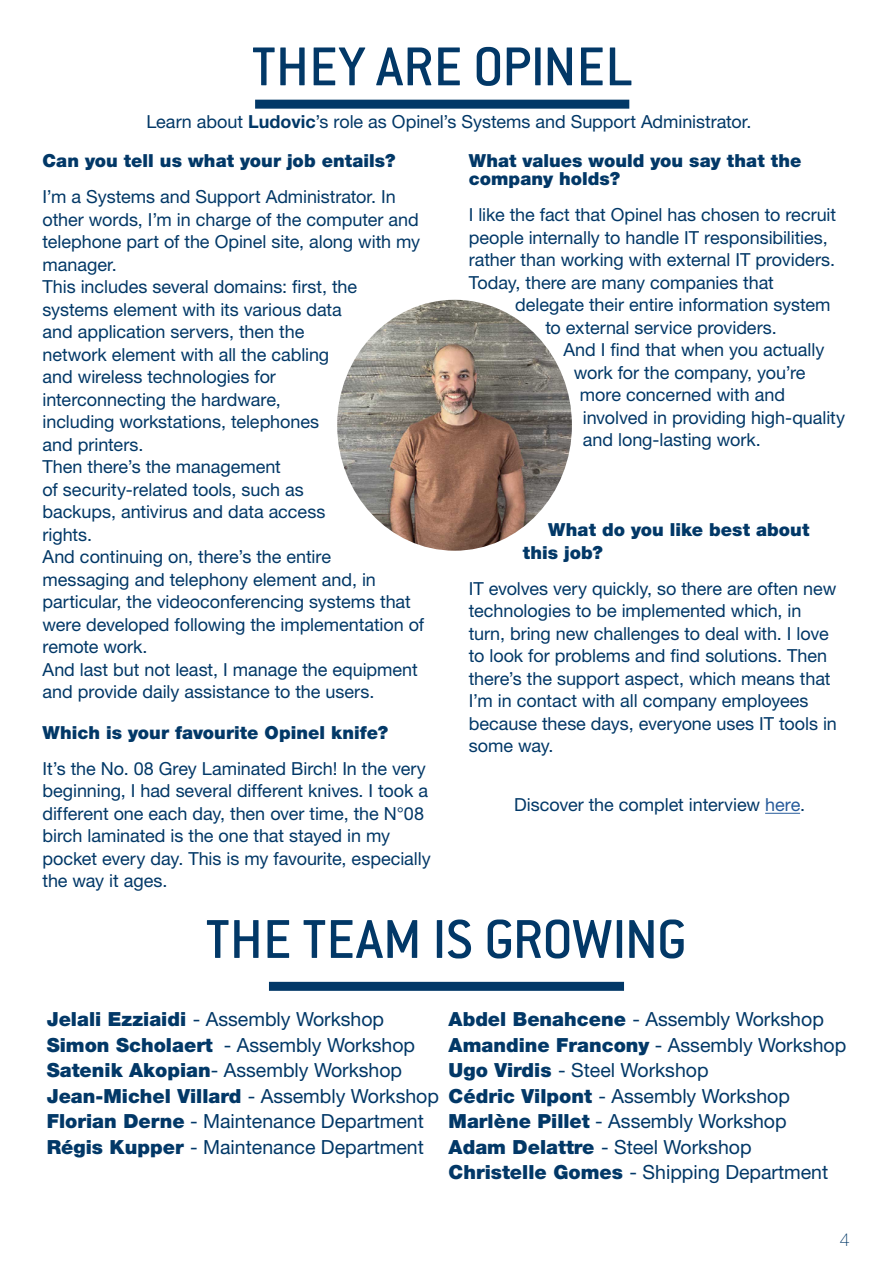
<style>
.page{position:relative;width:893px;height:1263px;background:#fff}
.page>*{position:absolute;margin:0;border:0;box-sizing:border-box;transform-origin:0 0}
.t1{font:500 60px "Conduit ITC Std";color:#023867}
.t2{font:19.5px/25.5px "Helvetica Neue LT Std";color:#023867}
.t3{font:18px/22.5px "Helvetica Neue LT Std";letter-spacing:-.005em;color:#023867}
.t4{font:900 18px/18px "Helvetica Neue LT Std";color:#023867}
.t5{font:100 18px "Helvetica Neue LT Std";color:#023867}
.s1{font-weight:700}
.s2{font-weight:900}
.s3{color:#275b9b}
</style>
<div class="page">
<img style="left:337px;top:300px;width:235px;height:251px">
<div style="left:255px;top:100px;width:374px;height:9px;background:#023867"></div>
<div style="left:269px;top:982px;width:355px;height:9px;background:#023867"></div>
<hr style="left:765px;top:813px;width:35px;height:1px;background:#275b9b">
<h1 class="t1" style="left:252px;top:30px;width:382px">THEY ARE OPINEL</h1>
<p class="t3" style="left:43px;top:102px;width:710px;line-height:38.7px;text-indent:104px">Learn about <span class="s1">Ludovic</span>’s role as Opinel’s Systems and Support Administrator.<br><span class="s2">Can you tell us what your job entails?</span></p>
<p class="t3" style="left:43px;top:185px;width:383px">I’m a Systems and Support Administrator. In other words, I’m in charge of the computer and telephone part of the Opinel site, along with my manager.<br>This includes several domains: first, the systems element with its various data<br>and application servers, then the<br>network element with all the cabling<br>and wireless technologies for<br>interconnecting the hardware,<br>including workstations, telephones<br>and printers.<br>Then there’s the management<br>of security-related tools, such as<br>backups, antivirus and data access<br>rights.<br>And continuing on, there’s the entire<br>messaging and telephony element and, in particular, the videoconferencing systems that were developed following the implementation of remote work.<br>And last but not least, I manage the equipment and provide daily assistance to the users.</p>
<p class="t4" style="left:43px;top:723px;width:347px">Which is your favourite Opinel knife?</p>
<p class="t3" style="left:43px;top:757px;width:390px">It’s the No. 08 Grey Laminated Birch! In the very beginning, I had several different knives. I took a different one each day, then over time, the N°08 birch laminated is the one that stayed in my pocket every day. This is my favourite, especially the way it ages.</p>
<p class="t4" style="left:469px;top:152px;width:334px">What values would you say that the company holds?</p>
<p class="t3" style="left:469px;top:203px;width:369px">I like the fact that Opinel has chosen to recruit people internally to handle IT responsibilities, rather than working with external IT providers.<br>Today, there are many companies that</p>
<p class="t3" style="left:545px;top:293px;width:287px;text-indent:-30px">delegate their entire information system to external service providers.</p>
<p class="t3" style="left:563px;top:338px;width:263px">And I find that when you actually</p>
<p class="t3" style="left:574px;top:361px;width:233px">work for the company, you’re</p>
<p class="t3" style="left:580px;top:383px;width:207px">more concerned with and</p>
<p class="t3" style="left:583px;top:406px;width:264px">involved in providing high-quality</p>
<p class="t3" style="left:583px;top:428px;width:179px">and long-lasting work.</p>
<p class="t4" style="left:523px;top:518px;width:288px;line-height:22.5px;text-indent:26px">What do you like best about this job?</p>
<p class="t3" style="left:469px;top:577px;width:370px">IT evolves very quickly, so there are often new technologies to be implemented which, in turn, bring new challenges to deal with. I love to look for problems and find solutions. Then there’s the support aspect, which means that I’m in contact with all company employees because these days, everyone uses IT tools in some way.</p>
<p class="t3" style="left:514px;top:793px;width:292px">Discover the complet interview <span class="s3">here</span>.</p>
<h1 class="t1" style="left:206px;top:903px;width:483px">THE TEAM IS GROWING</h1>
<p class="t2" style="left:47px;top:1006px;width:394px"><span class="s2">Jelali Ezziaidi</span> - Assembly Workshop <span class="s2">Simon Scholaert</span> - Assembly Workshop <span class="s2">Satenik Akopian</span>- Assembly Workshop <span class="s2">Jean-Michel Villard</span> - Assembly Workshop <span class="s2">Florian Derne</span> - Maintenance Department <span class="s2">Régis Kupper</span> - Maintenance Department</p>
<p class="t2" style="left:449px;top:1006px;width:399px"><span class="s2">Abdel Benahcene</span> - Assembly Workshop <span class="s2">Amandine Francony</span> - Assembly Workshop <span class="s2">Ugo Virdis</span> - Steel Workshop<br><span class="s2">Cédric Vilpont</span> - Assembly Workshop <span class="s2">Marlène Pillet</span> - Assembly Workshop <span class="s2">Adam Delattre</span> - Steel Workshop <span class="s2">Christelle Gomes</span> - Shipping Department</p>
<p class="t5" style="left:840px;top:1229px;width:12px">4</p>
</div>
